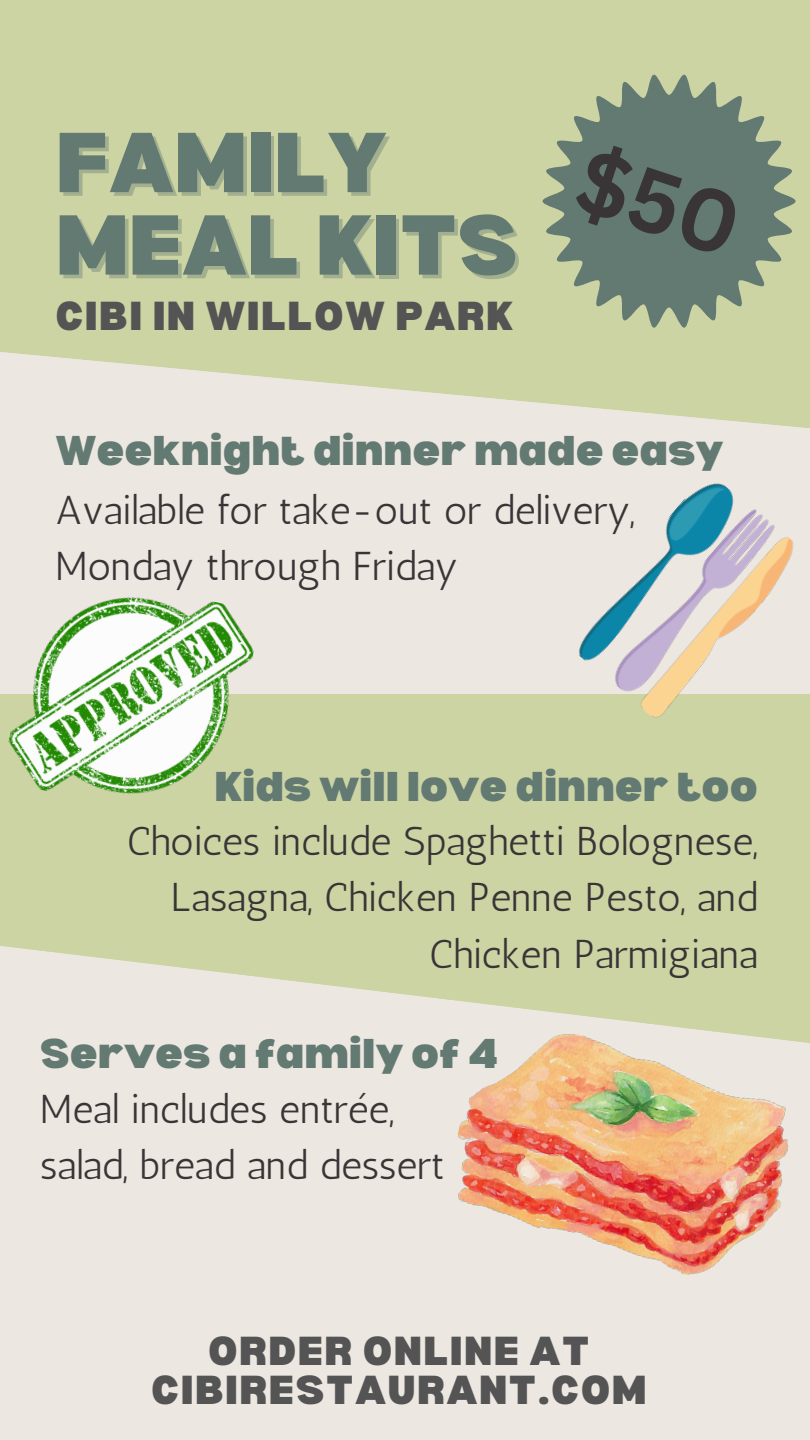
<style>
.page{position:relative;width:810px;height:1440px;background:#ede7e2}
.page>*{position:absolute;margin:0;border:0;box-sizing:border-box;transform-origin:0 0}
.t1{font:900 83px/82.5px "Bernoru";color:#637a73}
.t2{font:900 40.7px "Bernoru";color:#637a73}
.t3{font:40.3px/56.2px "Antic";color:#393536}
.t4{font:900 39.6px/39px "Bernoru";letter-spacing:.035em;color:#545454;text-align:center}
</style>
<div class="page">
<svg style="left:0;top:0;width:810px;height:428px;background:#d0d6aa"></svg>
<div style="left:0;top:694px;width:810px;height:369px;background:#cdd4a4"></div>
<svg style="left:0;top:946px;width:810px;height:117px;fill:#ede7e2"></svg>
<svg style="left:543px;top:74px;width:252px;height:254px;background:#97a68b"></svg>
<img style="left:440px;top:1016px;width:366px;height:259px">
<img style="left:8px;top:597px;width:246px;height:197px">
<img style="left:579px;top:483px;width:215px;height:235px">
<div style="left:570px;top:139px;width:172px;height:119px;background:#637a73"></div>
<p class="t1" style="left:56px;top:118px;width:464px">FAMILY<br>MEAL KITS</p>
<p class="t4" style="left:55px;top:295px;width:459px">CIBI IN WILLOW PARK</p>
<p class="t2" style="left:55px;top:428px;width:670px">Weeknight dinner made easy</p>
<p class="t3" style="left:55px;top:482px;width:581px">Available for take-out or delivery,<br>Monday through Friday</p>
<p class="t2" style="left:215px;top:763px;width:545px">Kids will love dinner too</p>
<p class="t3" style="left:127px;top:813px;width:632px;text-align:right">Choices include Spaghetti Bolognese,<br>Lasagna, Chicken Penne Pesto, and</p>
<p class="t3" style="left:429px;top:926px;width:330px">Chicken Parmigiana</p>
<p class="t2" style="left:40px;top:1030px;width:460px">Serves a family of 4</p>
<p class="t3" style="left:40px;top:1081px;width:355px">Meal includes entrée,</p>
<p class="t3" style="left:40px;top:1137px;width:406px">salad, bread and dessert</p>
<p class="t4" style="left:151px;top:1330px;width:497px">ORDER ONLINE AT<br>CIBIRESTAURANT.COM</p>
</div>
